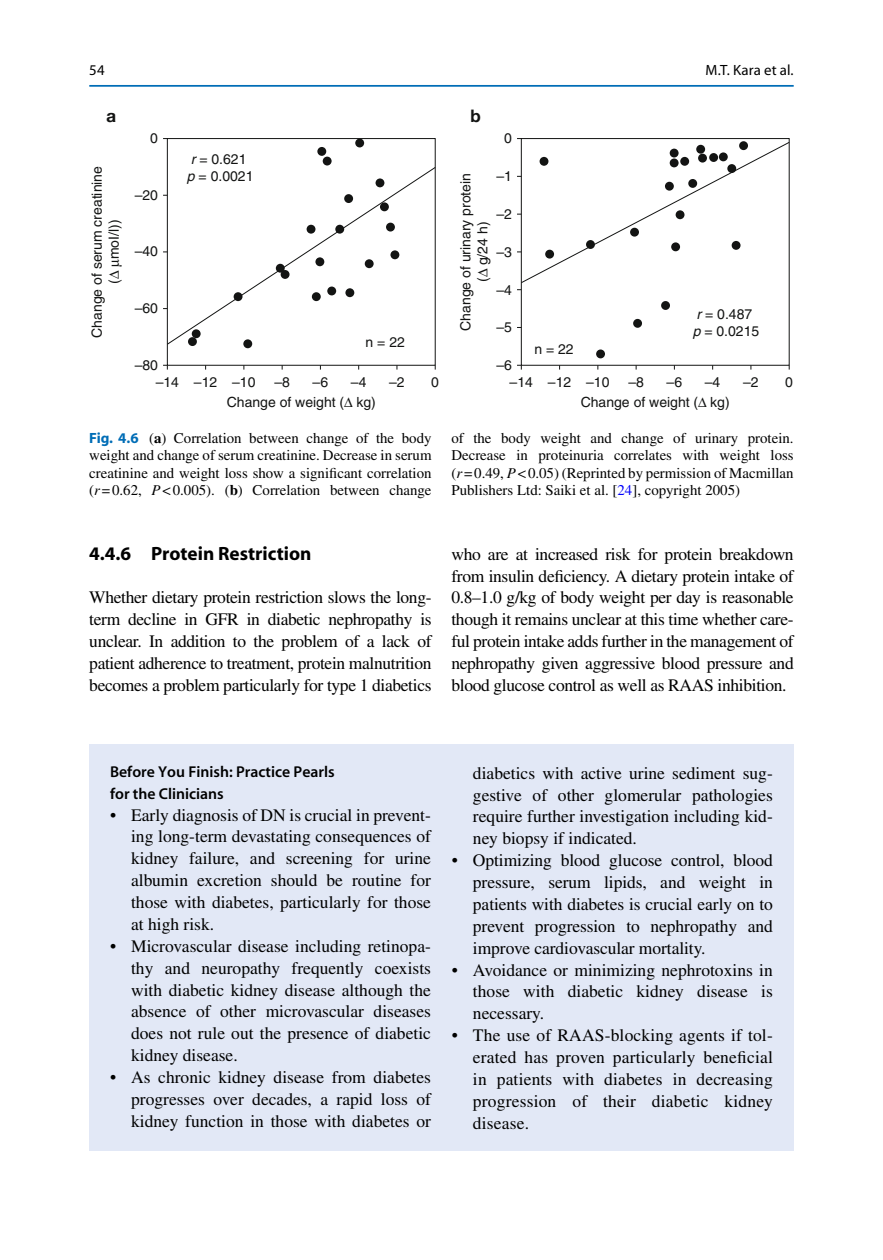
<style>
.page{position:relative;width:883px;height:1260px;background:#fff}
.page>*{position:absolute;margin:0;border:0;box-sizing:border-box;transform-origin:0 0}
.t1{font:700 19.25px "Myriad";color:#000}
.t2{font:17.5px/21.9px "Times";color:#000;text-align:justify}
.t3{font:700 17.5px "Helvetica";color:#131413}
.t4{font:600 15.75px/21.9px "Myriad";color:#000}
.t5{font:14.88px/17.5px "Times";color:#000;text-align:justify}
.t6{font:14.88px "Myriad";letter-spacing:.01em;color:#000}
.t7{font:14px/16.8px "Helvetica";color:#131413}
.s1{font-style:italic}
.s2{font-family:"Myriad";font-weight:700;color:#006db6}
.s3{font-weight:700}
.s4{color:#0000fa}
</style>
<div class="page">
<div style="left:355px;top:139px;width:9px;height:8px;background:#131413;border-radius:50%"></div>
<div style="left:596px;top:350px;width:9px;height:8px;background:#131413;border-radius:50%"></div>
<div style="left:633px;top:319px;width:9px;height:9px;background:#131413;border-radius:50%"></div>
<div style="left:661px;top:301px;width:9px;height:9px;background:#131413;border-radius:50%"></div>
<div style="left:243px;top:339px;width:9px;height:9px;background:#131413;border-radius:50%"></div>
<div style="left:323px;top:157px;width:9px;height:9px;background:#131413;border-radius:50%"></div>
<div style="left:317px;top:147px;width:9px;height:9px;background:#131413;border-radius:50%"></div>
<svg style="left:166px;top:166px;width:268px;height:179px"></svg>
<svg style="left:517px;top:365px;width:5px;height:5px"></svg>
<svg style="left:517px;top:138px;width:271px;height:152px"></svg>
<div style="left:521px;top:138px;width:269px;height:228px;border:1px solid #131413"></div>
<svg style="left:163px;top:365px;width:5px;height:5px"></svg>
<div style="left:167px;top:138px;width:269px;height:228px;border:1px solid #131413"></div>
<div style="left:89px;top:744px;width:705px;height:407px;background:#e2e8f6"></div>
<hr style="left:89px;top:85px;width:705px;height:2px;background:#006db6">
<p class="t6" style="left:89px;top:64px;width:17px">54</p>
<p class="t3" style="left:106px;top:106px;width:11px">a</p>
<p class="t3" style="left:471px;top:106px;width:12px">b</p>
<p class="t7" style="left:187px;top:152px;width:68px"><span class="s1">r</span> = 0.621 <span class="s1">p</span> = 0.0021</p>
<p class="t7" style="left:150px;top:131px;width:9px">0</p>
<p class="t7" style="left:504px;top:131px;width:9px">0</p>
<p class="t7" style="left:90px;top:284px;width:120px;text-indent:-54px;rotate:-90deg">Change of serum creatinine (</p>
<p class="t7" style="left:496px;top:169px;width:17px">–1</p>
<p class="t7" style="left:459px;top:331px;width:159px;text-align:center;rotate:-90deg">Change of urinary protein ( g/24 h)</p>
<p class="t7" style="left:135px;top:188px;width:25px">–20</p>
<p class="t7" style="left:496px;top:207px;width:17px">–2</p>
<p class="t7" style="left:107px;top:259px;width:41px;rotate:-90deg">moI/l))</p>
<p class="t7" style="left:135px;top:244px;width:25px">–40</p>
<p class="t7" style="left:496px;top:245px;width:17px">–3</p>
<p class="t7" style="left:496px;top:283px;width:17px">–4</p>
<p class="t7" style="left:135px;top:301px;width:25px">–60</p>
<p class="t7" style="left:496px;top:321px;width:17px">–5</p>
<p class="t7" style="left:366px;top:335px;width:41px">n = 22</p>
<p class="t7" style="left:135px;top:358px;width:25px">–80</p>
<p class="t7" style="left:496px;top:358px;width:17px">–6</p>
<p class="t7" style="left:534px;top:342px;width:41px">n = 22</p>
<p class="t6" style="left:706px;top:64px;width:90px">M.T. Kara et al.</p>
<p class="t7" style="left:693px;top:307px;width:68px"><span class="s1">r</span> = 0.487 <span class="s1">p</span> = 0.0215</p>
<p class="t7" style="left:156px;top:375px;width:101px">–14 –12 –10</p>
<p class="t7" style="left:274px;top:375px;width:17px">–8</p>
<p class="t7" style="left:313px;top:375px;width:17px">–6</p>
<p class="t7" style="left:351px;top:375px;width:17px">–4</p>
<p class="t7" style="left:389px;top:375px;width:17px">–2</p>
<p class="t7" style="left:431px;top:375px;width:9px">0</p>
<p class="t7" style="left:510px;top:375px;width:101px">–14 –12 –10</p>
<p class="t7" style="left:628px;top:375px;width:17px">–8</p>
<p class="t7" style="left:667px;top:375px;width:17px">–6</p>
<p class="t7" style="left:705px;top:375px;width:17px">–4</p>
<p class="t7" style="left:743px;top:375px;width:17px">–2</p>
<p class="t7" style="left:785px;top:375px;width:9px">0</p>
<p class="t7" style="left:227px;top:395px;width:151px">Change of weight ( kg)</p>
<p class="t7" style="left:581px;top:395px;width:151px">Change of weight ( kg)</p>
<p class="t5" style="left:89px;top:430px;width:344px"><span class="s2">Fig. 4.6</span> ( <span class="s3">a</span> ) Correlation between change of the body weight and change of serum creatinine. Decrease in serum creatinine and weight loss show a significant correlation ( <span class="s1">r</span> = 0.62, <span class="s1">P</span> &lt; 0.005). ( <span class="s3">b</span> ) Correlation between change</p>
<p class="t5" style="left:451px;top:430px;width:344px">of the body weight and change of urinary protein.<br>Decrease in proteinuria correlates with weight loss ( <span class="s1">r</span> = 0.49, <span class="s1">P</span> &lt; 0.05) (Reprinted by permission of Macmillan Publishers Ltd: Saiki et al. [ <span class="s4">24</span> ], copyright 2005)</p>
<p class="t1" style="left:89px;top:546px;width:224px">4.4.6 Protein Restriction</p>
<p class="t2" style="left:89px;top:588px;width:344px">Whether dietary protein restriction slows the long&shy;term decline in GFR in diabetic nephropathy is unclear. In addition to the problem of a lack of patient adherence to treatment, protein malnutrition becomes a problem particularly for type 1 diabetics</p>
<p class="t2" style="left:451px;top:545px;width:344px">who are at increased risk for protein breakdown from insulin deficiency. A dietary protein intake of 0.8–1.0 g/kg of body weight per day is reasonable though it remains unclear at this time whether care&shy;ful protein intake adds further in the management of nephropathy given aggressive blood pressure and blood glucose control as well as RAAS inhibition.</p>
<p class="t4" style="left:110px;top:762px;width:226px">Before You Finish: Practice Pearls for the Clinicians</p>
<p class="t2" style="left:131px;top:805px;width:301px;text-indent:-21px">• Early diagnosis of DN is crucial in prevent&shy;ing long-term devastating consequences of kidney failure, and screening for urine albumin excretion should be routine for those with diabetes, particularly for those at high risk.</p>
<p class="t2" style="left:131px;top:937px;width:301px;text-indent:-21px">• Microvascular disease including retinopa&shy;thy and neuropathy frequently coexists with diabetic kidney disease although the absence of other microvascular diseases does not rule out the presence of diabetic kidney disease.</p>
<p class="t2" style="left:131px;top:1068px;width:301px;text-indent:-21px">• As chronic kidney disease from diabetes progresses over decades, a rapid loss of kidney function in those with diabetes or</p>
<p class="t2" style="left:473px;top:764px;width:301px">diabetics with active urine sediment sug&shy;gestive of other glomerular pathologies require further investigation including kid&shy;ney biopsy if indicated.</p>
<p class="t2" style="left:473px;top:851px;width:302px;text-indent:-21px">• Optimizing blood glucose control, blood pressure, serum lipids, and weight in patients with diabetes is crucial early on to prevent progression to nephropathy and improve cardiovascular mortality.</p>
<p class="t2" style="left:473px;top:960px;width:301px;text-indent:-21px">• Avoidance or minimizing nephrotoxins in those with diabetic kidney disease is necessary.</p>
<p class="t2" style="left:473px;top:1026px;width:301px;text-indent:-21px">• The use of RAAS-blocking agents if tol&shy;erated has proven particularly beneficial in patients with diabetes in decreasing progression of their diabetic kidney disease.</p>
</div>
